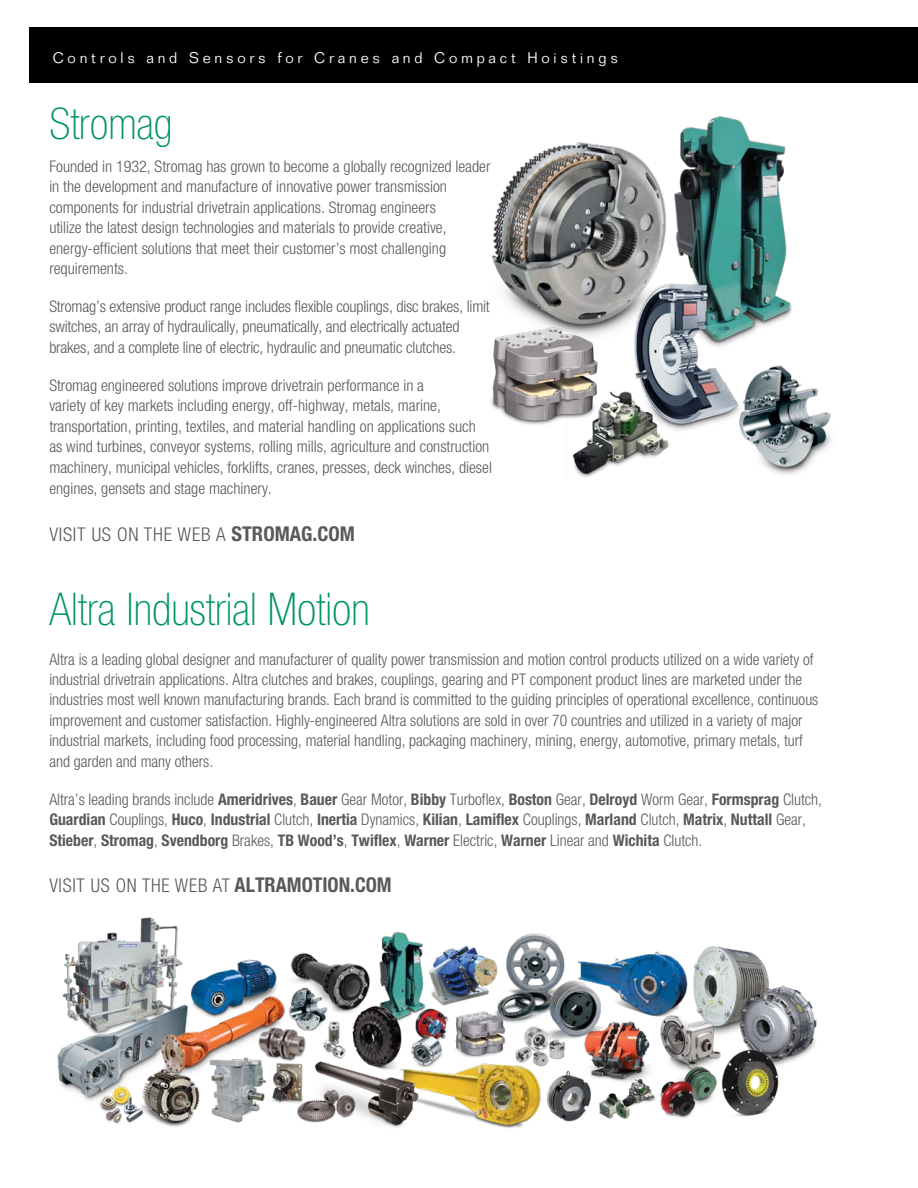
<style>
.page{position:relative;width:918px;height:1188px;background:#fff}
.page>*{position:absolute;margin:0;border:0;box-sizing:border-box;transform-origin:0 0}
.t1{font:100 condensed 45.3px "Helvetica Neue LT Std";color:#009467}
.t2{font:100 condensed 43.8px "Helvetica Neue LT Std";color:#009467}
.t3{font:300 condensed 18.9px "Helvetica Neue LT Std";letter-spacing:.04em;color:#58595b}
.t4{font:300 condensed 16.05px/20.4px "Helvetica Neue LT Std";color:#58595b}
.t5{font:700 condensed 16.05px/20.4px "Helvetica Neue LT Std";color:#58595b}
.t6{font:300 15px "Folio Std";letter-spacing:.25em;color:#fff}
.s1{font-weight:700;font-size:20.4px}
.s2{font-weight:300}
</style>
<div class="page">
<div style="left:30px;top:27px;width:888px;height:55px;background:#000"></div>
<img style="left:57px;top:917px;width:760px;height:211px">
<img style="left:491px;top:116px;width:340px;height:362px">
<p class="t6" style="left:53px;top:49px;width:567px">Controls and Sensors for Cranes and Compact Hoistings</p>
<p class="t2" style="left:49px;top:99px;width:125px">Stromag</p>
<p class="t4" style="left:49px;top:156px;width:443px">Founded in 1932, Stromag has grown to become a globally recognized leader in the development and manufacture of innovative power transmission components for industrial drivetrain applications. Stromag engineers<br>utilize the latest design technologies and materials to provide creative, energy-efficient solutions that meet their customer’s most challenging requirements.</p>
<p class="t4" style="left:49px;top:296px;width:442px">Stromag’s extensive product range includes flexible couplings, disc brakes, limit switches, an array of hydraulically, pneumatically, and electrically actuated brakes, and a complete line of electric, hydraulic and pneumatic clutches.</p>
<p class="t4" style="left:49px;top:375px;width:444px">Stromag engineered solutions improve drivetrain performance in a<br>variety of key markets including energy, off-highway, metals, marine, transportation, printing, textiles, and material handling on applications such as wind turbines, conveyor systems, rolling mills, agriculture and construction machinery, municipal vehicles, forklifts, cranes, presses, deck winches, diesel</p>
<p class="t4" style="left:49px;top:478px;width:224px">engines, gensets and stage machinery.</p>
<p class="t3" style="left:49px;top:524px;width:307px">VISIT US ON THE WEB A <span class="s1">STROMAG.COM</span></p>
<p class="t1" style="left:49px;top:583px;width:322px">Altra Industrial Motion</p>
<p class="t4" style="left:49px;top:649px;width:771px">Altra is a leading global designer and manufacturer of quality power transmission and motion control products utilized on a wide variety of industrial drivetrain applications. Altra clutches and brakes, couplings, gearing and PT component product lines are marketed under the industries most well known manufacturing brands. Each brand is committed to the guiding principles of operational excellence, continuous improvement and customer satisfaction. Highly-engineered Altra solutions are sold in over 70 countries and utilized in a variety of major industrial markets, including food processing, material handling, packaging machinery, mining, energy, automotive, primary metals, turf and garden and many others.</p>
<p class="t5" style="left:49px;top:789px;width:774px"><span class="s2">Altra’s leading brands include</span> Ameridrives<span class="s2">,</span> Bauer <span class="s2">Gear Motor,</span> Bibby <span class="s2">Turboflex,</span> Boston <span class="s2">Gear,</span> Delroyd <span class="s2">Worm Gear,</span> Formsprag <span class="s2">Clutch,<br></span>Guardian <span class="s2">Couplings,</span> Huco<span class="s2">,</span> Industrial <span class="s2">Clutch,</span> Inertia <span class="s2">Dynamics,</span> Kilian<span class="s2">,</span> Lamiflex <span class="s2">Couplings,</span> Marland <span class="s2">Clutch,</span> Matrix<span class="s2">,</span> Nuttall <span class="s2">Gear,<br></span>Stieber<span class="s2">,</span> Stromag<span class="s2">,</span> Svendborg <span class="s2">Brakes,</span> TB Wood’s<span class="s2">,</span> Twiflex<span class="s2">,</span> Warner <span class="s2">Electric,</span> Warner <span class="s2">Linear and</span> Wichita <span class="s2">Clutch.</span></p>
<p class="t3" style="left:49px;top:875px;width:344px">VISIT US ON THE WEB AT <span class="s1">ALTRAMOTION.COM</span></p>
</div>
